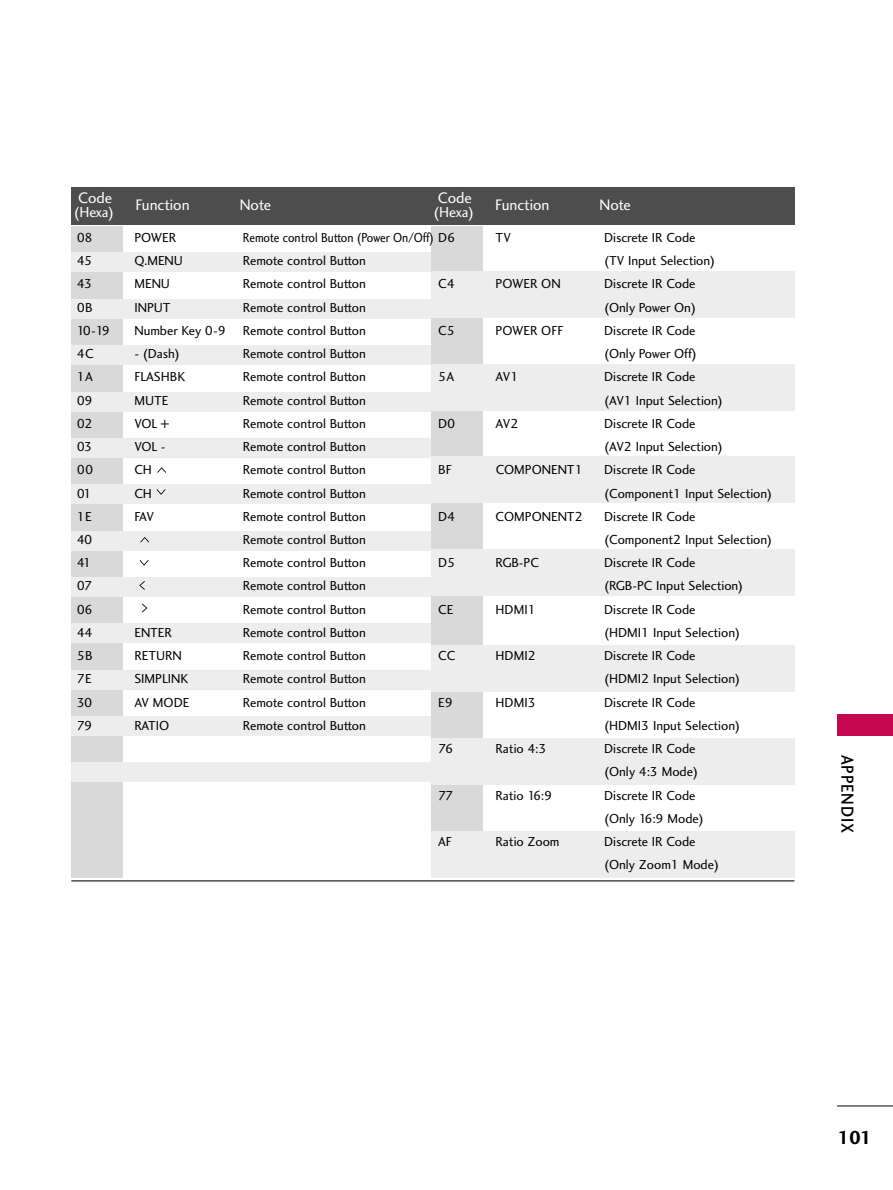
<style>
.page{position:relative;width:893px;height:1190px;background:#fff}
.page>*{position:absolute;margin:0;border:0;box-sizing:border-box;transform-origin:0 0}
.t1{font:19.5px "Charlotte Sans Bold Plain";color:#000}
.t2{font:18px "Charlotte Sans Medium Plain";letter-spacing:.06em;color:#000;scale:.9 1}
.t3{font:15.75px "Charlotte Sans Book Plain";letter-spacing:-.005em;color:#fff}
.t4{font:15px "Charlotte Sans Book Plain";letter-spacing:-.015em;color:#fff}
.t5{font:13.5px/23.2px "Charlotte Sans Book Plain";letter-spacing:-.005em;color:#000}
.t6{font:13.5px "Charlotte Sans Book Plain";letter-spacing:-.005em;color:#000;scale:.9 1}
</style>
<div class="page">
<div style="left:837px;top:714px;width:55px;height:22px;background:#c50750"></div>
<hr style="left:837px;top:1105px;width:55px;height:1px;background:#000">
<div style="left:71px;top:226px;width:51px;height:652px;background:#d9d9d9"></div>
<hr style="left:71px;top:880px;width:723px;height:1px;background:#4d4d4d">
<div style="left:431px;top:226px;width:51px;height:647px;background:#d9d9d9"></div>
<div style="left:71px;top:187px;width:723px;height:37px;background:#4d4d4d"></div>
<div style="left:71px;top:252px;width:360px;height:20px;background:#ededed"></div>
<div style="left:71px;top:299px;width:360px;height:20px;background:#ededed"></div>
<div style="left:71px;top:345px;width:360px;height:20px;background:#ededed"></div>
<div style="left:71px;top:391px;width:360px;height:20px;background:#ededed"></div>
<div style="left:71px;top:438px;width:360px;height:20px;background:#ededed"></div>
<div style="left:71px;top:484px;width:360px;height:20px;background:#ededed"></div>
<div style="left:71px;top:531px;width:360px;height:19px;background:#ededed"></div>
<div style="left:71px;top:577px;width:360px;height:20px;background:#ededed"></div>
<div style="left:71px;top:623px;width:360px;height:20px;background:#ededed"></div>
<div style="left:71px;top:670px;width:360px;height:19px;background:#ededed"></div>
<div style="left:71px;top:716px;width:360px;height:20px;background:#ededed"></div>
<div style="left:71px;top:762px;width:360px;height:20px;background:#ededed"></div>
<svg style="left:142px;top:603px;width:5px;height:9px"></svg>
<svg style="left:139px;top:581px;width:6px;height:9px"></svg>
<svg style="left:140px;top:560px;width:8px;height:5px"></svg>
<svg style="left:140px;top:537px;width:9px;height:5px"></svg>
<svg style="left:157px;top:489px;width:8px;height:6px"></svg>
<svg style="left:157px;top:467px;width:9px;height:6px"></svg>
<div style="left:430px;top:271px;width:364px;height:47px;background:#ededed"></div>
<div style="left:430px;top:364px;width:364px;height:46px;background:#ededed"></div>
<div style="left:430px;top:456px;width:364px;height:47px;background:#ededed"></div>
<div style="left:430px;top:549px;width:364px;height:47px;background:#ededed"></div>
<div style="left:430px;top:645px;width:364px;height:47px;background:#ededed"></div>
<div style="left:430px;top:738px;width:364px;height:47px;background:#ededed"></div>
<div style="left:430px;top:831px;width:364px;height:47px;background:#ededed"></div>
<p class="t3" style="left:78px;top:192px;width:36px">Code</p>
<p class="t4" style="left:74px;top:206px;width:42px">(Hexa)</p>
<p class="t3" style="left:135px;top:198px;width:56px">Function</p>
<p class="t3" style="left:240px;top:198px;width:33px">Note</p>
<p class="t3" style="left:438px;top:192px;width:36px">Code</p>
<p class="t4" style="left:433px;top:206px;width:42px">(Hexa)</p>
<p class="t3" style="left:495px;top:198px;width:56px">Function</p>
<p class="t3" style="left:599px;top:198px;width:33px">Note</p>
<p class="t5" style="left:77px;top:227px;width:17px">08</p>
<p class="t5" style="left:134px;top:227px;width:43px">POWER</p>
<p class="t6" style="left:243px;top:232px;width:238px">Remote control Button (Power On/Off) D6</p>
<p class="t5" style="left:77px;top:250px;width:17px">45</p>
<p class="t5" style="left:134px;top:250px;width:50px">Q.MENU</p>
<p class="t5" style="left:243px;top:250px;width:124px">Remote control Button</p>
<p class="t5" style="left:77px;top:273px;width:17px">43</p>
<p class="t5" style="left:134px;top:273px;width:37px">MENU</p>
<p class="t5" style="left:243px;top:273px;width:124px">Remote control Button</p>
<p class="t5" style="left:77px;top:297px;width:17px">0B</p>
<p class="t5" style="left:134px;top:297px;width:38px">INPUT</p>
<p class="t5" style="left:243px;top:297px;width:124px">Remote control Button</p>
<p class="t5" style="left:77px;top:320px;width:35px">10-19</p>
<p class="t5" style="left:134px;top:320px;width:93px">Number Key 0-9</p>
<p class="t5" style="left:243px;top:320px;width:124px">Remote control Button</p>
<p class="t5" style="left:77px;top:343px;width:18px">4C</p>
<p class="t5" style="left:134px;top:343px;width:47px">- (Dash)</p>
<p class="t5" style="left:243px;top:343px;width:124px">Remote control Button</p>
<p class="t5" style="left:77px;top:366px;width:17px">1A</p>
<p class="t5" style="left:134px;top:366px;width:52px">FLASHBK</p>
<p class="t5" style="left:243px;top:366px;width:124px">Remote control Button</p>
<p class="t5" style="left:77px;top:390px;width:17px">09</p>
<p class="t5" style="left:134px;top:390px;width:35px">MUTE</p>
<p class="t5" style="left:243px;top:390px;width:124px">Remote control Button</p>
<p class="t5" style="left:77px;top:413px;width:17px">02</p>
<p class="t5" style="left:134px;top:413px;width:36px">VOL +</p>
<p class="t5" style="left:243px;top:413px;width:124px">Remote control Button</p>
<p class="t5" style="left:77px;top:436px;width:17px">03</p>
<p class="t5" style="left:134px;top:436px;width:33px">VOL -</p>
<p class="t5" style="left:243px;top:436px;width:124px">Remote control Button</p>
<p class="t5" style="left:77px;top:459px;width:18px">00</p>
<p class="t5" style="left:134px;top:459px;width:19px">CH</p>
<p class="t5" style="left:243px;top:459px;width:124px">Remote control Button</p>
<p class="t5" style="left:77px;top:482px;width:16px">01</p>
<p class="t5" style="left:134px;top:482px;width:19px">CH</p>
<p class="t5" style="left:243px;top:482px;width:124px">Remote control Button</p>
<p class="t5" style="left:77px;top:506px;width:16px">1E</p>
<p class="t5" style="left:134px;top:506px;width:21px">FAV</p>
<p class="t5" style="left:243px;top:506px;width:124px">Remote control Button</p>
<p class="t5" style="left:77px;top:529px;width:17px">40</p>
<p class="t5" style="left:243px;top:529px;width:124px">Remote control Button</p>
<p class="t5" style="left:77px;top:552px;width:16px">41</p>
<p class="t5" style="left:243px;top:552px;width:124px">Remote control Button</p>
<p class="t5" style="left:77px;top:575px;width:17px">07</p>
<p class="t5" style="left:243px;top:575px;width:124px">Remote control Button</p>
<p class="t5" style="left:77px;top:599px;width:17px">06</p>
<p class="t5" style="left:243px;top:599px;width:124px">Remote control Button</p>
<p class="t5" style="left:77px;top:622px;width:17px">44</p>
<p class="t5" style="left:134px;top:622px;width:39px">ENTER</p>
<p class="t5" style="left:243px;top:622px;width:124px">Remote control Button</p>
<p class="t5" style="left:77px;top:645px;width:17px">5B</p>
<p class="t5" style="left:134px;top:645px;width:49px">RETURN</p>
<p class="t5" style="left:243px;top:645px;width:124px">Remote control Button</p>
<p class="t5" style="left:77px;top:668px;width:16px">7E</p>
<p class="t5" style="left:134px;top:668px;width:55px">SIMPLINK</p>
<p class="t5" style="left:243px;top:668px;width:124px">Remote control Button</p>
<p class="t5" style="left:77px;top:692px;width:17px">30</p>
<p class="t5" style="left:134px;top:692px;width:56px">AV MODE</p>
<p class="t5" style="left:243px;top:692px;width:124px">Remote control Button</p>
<p class="t5" style="left:77px;top:715px;width:17px">79</p>
<p class="t5" style="left:134px;top:715px;width:36px">RATIO</p>
<p class="t5" style="left:243px;top:715px;width:124px">Remote control Button</p>
<p class="t5" style="left:495px;top:227px;width:17px">TV</p>
<p class="t5" style="left:604px;top:227px;width:113px">Discrete IR Code (TV Input Selection)</p>
<p class="t5" style="left:438px;top:273px;width:18px">C4</p>
<p class="t5" style="left:495px;top:273px;width:66px">POWER ON</p>
<p class="t5" style="left:604px;top:273px;width:93px">Discrete IR Code (Only Power On)</p>
<p class="t5" style="left:438px;top:320px;width:18px">C5</p>
<p class="t5" style="left:495px;top:320px;width:69px">POWER OFF</p>
<p class="t5" style="left:604px;top:320px;width:94px">Discrete IR Code (Only Power Off)</p>
<p class="t5" style="left:438px;top:366px;width:17px">5A</p>
<p class="t5" style="left:495px;top:366px;width:24px">AV1</p>
<p class="t5" style="left:604px;top:366px;width:120px">Discrete IR Code (AV1 Input Selection)</p>
<p class="t5" style="left:438px;top:413px;width:19px">D0</p>
<p class="t5" style="left:495px;top:413px;width:24px">AV2</p>
<p class="t5" style="left:604px;top:413px;width:120px">Discrete IR Code (AV2 Input Selection)</p>
<p class="t5" style="left:438px;top:459px;width:15px">BF</p>
<p class="t5" style="left:495px;top:459px;width:89px">COMPONENT1</p>
<p class="t5" style="left:604px;top:459px;width:170px">Discrete IR Code (Component1 Input Selection)</p>
<p class="t5" style="left:438px;top:506px;width:19px">D4</p>
<p class="t5" style="left:495px;top:506px;width:89px">COMPONENT2</p>
<p class="t5" style="left:604px;top:506px;width:170px">Discrete IR Code (Component2 Input Selection)</p>
<p class="t5" style="left:438px;top:552px;width:19px">D5</p>
<p class="t5" style="left:495px;top:552px;width:45px">RGB-PC</p>
<p class="t5" style="left:604px;top:552px;width:141px">Discrete IR Code (RGB-PC Input Selection)</p>
<p class="t5" style="left:438px;top:599px;width:17px">CE</p>
<p class="t5" style="left:495px;top:599px;width:42px">HDMI1</p>
<p class="t5" style="left:604px;top:599px;width:137px">Discrete IR Code (HDMI1 Input Selection)</p>
<p class="t5" style="left:438px;top:645px;width:19px">CC</p>
<p class="t5" style="left:495px;top:645px;width:42px">HDMI2</p>
<p class="t5" style="left:604px;top:645px;width:137px">Discrete IR Code (HDMI2 Input Selection)</p>
<p class="t5" style="left:438px;top:692px;width:16px">E9</p>
<p class="t5" style="left:495px;top:692px;width:42px">HDMI3</p>
<p class="t5" style="left:604px;top:692px;width:137px">Discrete IR Code (HDMI3 Input Selection)</p>
<p class="t5" style="left:438px;top:738px;width:16px">76</p>
<p class="t5" style="left:495px;top:738px;width:53px">Ratio 4:3</p>
<p class="t5" style="left:604px;top:738px;width:95px">Discrete IR Code (Only 4:3 Mode)</p>
<p class="t5" style="left:438px;top:784px;width:17px">77</p>
<p class="t5" style="left:495px;top:784px;width:58px">Ratio 16:9</p>
<p class="t5" style="left:604px;top:784px;width:101px">Discrete IR Code (Only 16:9 Mode)</p>
<p class="t5" style="left:438px;top:831px;width:15px">AF</p>
<p class="t5" style="left:495px;top:831px;width:65px">Ratio Zoom</p>
<p class="t5" style="left:604px;top:831px;width:116px">Discrete IR Code (Only Zoom1 Mode)</p>
<h2 class="t2" style="left:854px;top:754px;width:89px;rotate:90deg">APPENDIX</h2>
<h1 class="t1" style="left:837px;top:1129px;width:36px">101</h1>
</div>
